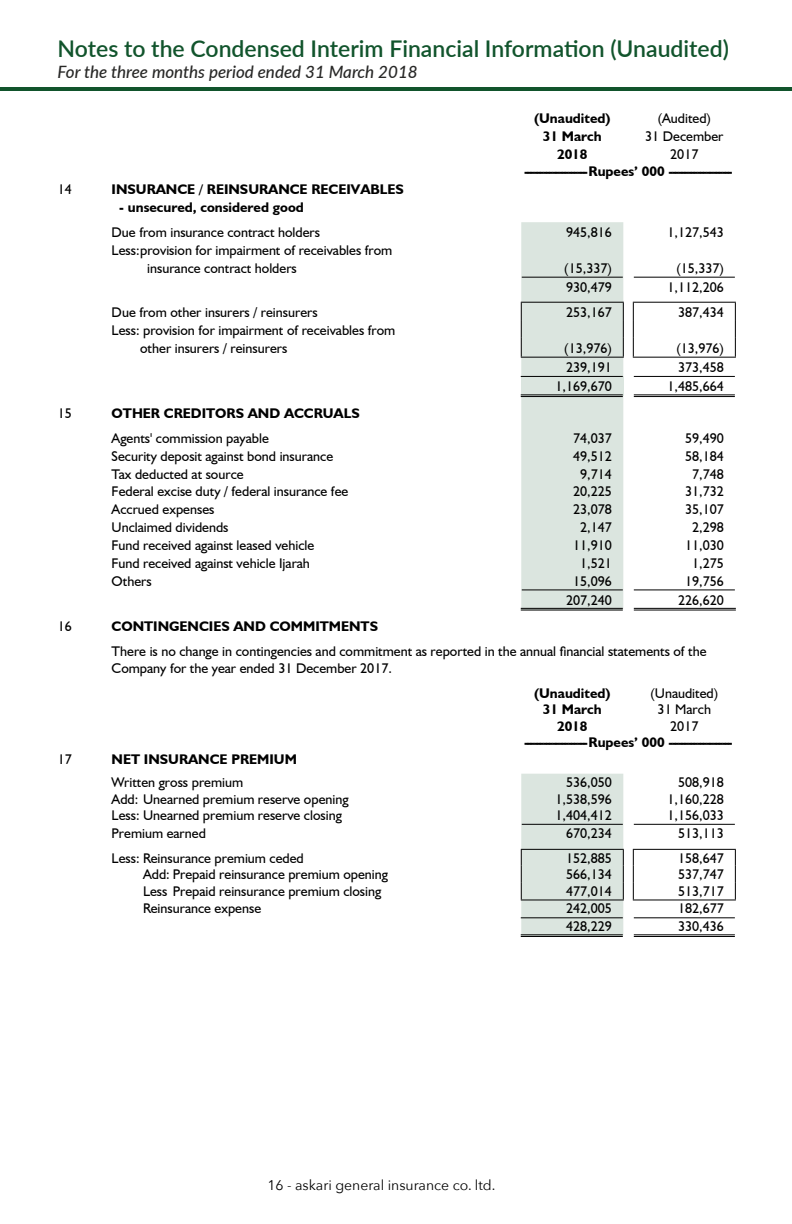
<style>
.page{position:relative;width:792px;height:1224px;background:#fff}
.page>*{position:absolute;margin:0;border:0;box-sizing:border-box;transform-origin:0 0}
.t1{font:600 23px "Lato";color:#11542c}
.t2{font:italic 500 17px "Lato";color:#282827}
.t3{font:14px/17.8px "Humanist 521 BT";color:#000}
.t4{font:700 14px "Humanist 521 BT";color:#000}
.t5{font:14px "Avenir Next";color:#000}
</style>
<div class="page">
<hr style="left:0;top:88px;width:792px;height:3px;background:#11542c">
<div style="left:521px;top:222px;width:102px;height:386px;background:#dbe5df"></div>
<div style="left:521px;top:376px;width:102px;height:20px;background:#dbe5df"></div>
<hr style="left:521px;top:608px;width:102px;height:2px;background:#dbe5df">
<hr style="left:522px;top:277px;width:101px;height:1px;background:#000">
<hr style="left:634px;top:277px;width:101px;height:1px;background:#000">
<hr style="left:634px;top:376px;width:101px;height:1px;background:#000">
<hr style="left:522px;top:589px;width:101px;height:1px;background:#000">
<hr style="left:634px;top:589px;width:101px;height:1px;background:#000">
<hr style="left:521px;top:302px;width:103px;height:1px;background:#000">
<svg style="left:521px;top:303px;width:1px;height:54px"></svg>
<svg style="left:623px;top:303px;width:1px;height:54px"></svg>
<hr style="left:521px;top:357px;width:103px;height:1px;background:#000">
<hr style="left:633px;top:302px;width:103px;height:1px;background:#000">
<svg style="left:633px;top:303px;width:1px;height:54px"></svg>
<svg style="left:735px;top:303px;width:1px;height:54px"></svg>
<hr style="left:633px;top:357px;width:103px;height:1px;background:#000">
<hr style="left:521px;top:376px;width:102px;height:1px;background:#000">
<hr style="left:521px;top:395px;width:102px;height:1px;background:#000">
<hr style="left:521px;top:396px;width:102px;height:1px;background:#000">
<hr style="left:634px;top:395px;width:101px;height:1px;background:#000">
<hr style="left:634px;top:396px;width:101px;height:1px;background:#000">
<hr style="left:521px;top:608px;width:102px;height:1px;background:#000">
<hr style="left:521px;top:610px;width:102px;height:1px;background:#000">
<hr style="left:634px;top:608px;width:102px;height:1px;background:#000">
<hr style="left:634px;top:610px;width:102px;height:1px;background:#000">
<hr style="left:634px;top:824px;width:101px;height:1px;background:#000">
<hr style="left:634px;top:917px;width:101px;height:1px;background:#000">
<div style="left:521px;top:774px;width:103px;height:162px;background:#dbe5df"></div>
<hr style="left:521px;top:899px;width:103px;height:1px;background:#000">
<hr style="left:633px;top:849px;width:103px;height:1px;background:#000">
<svg style="left:633px;top:850px;width:1px;height:49px"></svg>
<svg style="left:735px;top:850px;width:1px;height:49px"></svg>
<hr style="left:633px;top:899px;width:103px;height:1px;background:#000">
<hr style="left:634px;top:934px;width:101px;height:1px;background:#000">
<hr style="left:634px;top:936px;width:101px;height:1px;background:#000">
<hr style="left:521px;top:917px;width:102px;height:1px;background:#000">
<hr style="left:521px;top:934px;width:102px;height:1px;background:#000">
<hr style="left:521px;top:936px;width:102px;height:1px;background:#000">
<h1 class="t1" style="left:58px;top:32px;width:673px">Notes to the Condensed Interim Financial Information (Unaudited)</h1>
<p class="t2" style="left:58px;top:60px;width:362px">For the three months period ended 31 March 2018</p>
<p class="t4" style="left:534px;top:109px;width:78px">(Unaudited)</p>
<p class="t3" style="left:658px;top:109px;width:55px">(Audited)</p>
<p class="t4" style="left:543px;top:127px;width:61px">31 March</p>
<p class="t3" style="left:645px;top:127px;width:80px">31 December</p>
<p class="t4" style="left:557px;top:145px;width:32px">2018</p>
<p class="t3" style="left:670px;top:145px;width:30px">2017</p>
<p class="t4" style="left:524px;top:163px;width:210px">-------------------- Rupees’ 000 --------------------</p>
<p class="t3" style="left:58px;top:180px;width:16px">14</p>
<p class="t4" style="left:112px;top:181px;width:294px">INSURANCE / REINSURANCE RECEIVABLES</p>
<p class="t4" style="left:119px;top:199px;width:186px">- unsecured, considered good</p>
<p class="t3" style="left:112px;top:223px;width:210px">Due from insurance contract holders</p>
<p class="t3" style="left:566px;top:223px;width:47px">945,816</p>
<p class="t3" style="left:668px;top:223px;width:58px">1,127,543</p>
<p class="t3" style="left:147px;top:241px;width:247px;text-indent:-36px">Less:provision for impairment of receivables from insurance contract holders</p>
<p class="t3" style="left:564px;top:259px;width:49px">(15,337)</p>
<p class="t3" style="left:676px;top:259px;width:49px">(15,337)</p>
<p class="t3" style="left:566px;top:278px;width:47px">930,479</p>
<p class="t3" style="left:668px;top:278px;width:58px">1,112,206</p>
<p class="t3" style="left:112px;top:303px;width:208px">Due from other insurers / reinsurers</p>
<p class="t3" style="left:566px;top:303px;width:47px">253,167</p>
<p class="t3" style="left:678px;top:303px;width:47px">387,434</p>
<p class="t3" style="left:140px;top:321px;width:257px;text-indent:-29px">Less: provision for impairment of receivables from other insurers / reinsurers</p>
<p class="t3" style="left:564px;top:339px;width:49px">(13,976)</p>
<p class="t3" style="left:676px;top:339px;width:49px">(13,976)</p>
<p class="t3" style="left:566px;top:358px;width:47px">239,191</p>
<p class="t3" style="left:678px;top:358px;width:47px">373,458</p>
<p class="t3" style="left:555px;top:377px;width:58px">1,169,670</p>
<p class="t3" style="left:668px;top:377px;width:58px">1,485,664</p>
<p class="t3" style="left:58px;top:404px;width:16px">15</p>
<p class="t4" style="left:112px;top:404px;width:250px">OTHER CREDITORS AND ACCRUALS</p>
<p class="t3" style="left:112px;top:429px;width:159px">Agents' commission payable</p>
<p class="t3" style="left:573px;top:429px;width:40px">74,037</p>
<p class="t3" style="left:685px;top:429px;width:40px">59,490</p>
<p class="t3" style="left:112px;top:447px;width:223px">Security deposit against bond insurance</p>
<p class="t3" style="left:573px;top:447px;width:40px">49,512</p>
<p class="t3" style="left:685px;top:447px;width:40px">58,184</p>
<p class="t3" style="left:112px;top:465px;width:134px">Tax deducted at source</p>
<p class="t3" style="left:580px;top:465px;width:33px">9,714</p>
<p class="t3" style="left:692px;top:465px;width:33px">7,748</p>
<p class="t3" style="left:112px;top:482px;width:238px">Federal excise duty / federal insurance fee</p>
<p class="t3" style="left:573px;top:482px;width:40px">20,225</p>
<p class="t3" style="left:685px;top:482px;width:40px">31,732</p>
<p class="t3" style="left:112px;top:500px;width:104px">Accrued expenses</p>
<p class="t3" style="left:573px;top:500px;width:40px">23,078</p>
<p class="t3" style="left:685px;top:500px;width:40px">35,107</p>
<p class="t3" style="left:112px;top:518px;width:118px">Unclaimed dividends</p>
<p class="t3" style="left:580px;top:518px;width:33px">2,147</p>
<p class="t3" style="left:692px;top:518px;width:33px">2,298</p>
<p class="t3" style="left:112px;top:536px;width:204px">Fund received against leased vehicle</p>
<p class="t3" style="left:573px;top:536px;width:40px">11,910</p>
<p class="t3" style="left:685px;top:536px;width:40px">11,030</p>
<p class="t3" style="left:112px;top:554px;width:200px">Fund received against vehicle Ijarah</p>
<p class="t3" style="left:580px;top:554px;width:33px">1,521</p>
<p class="t3" style="left:692px;top:554px;width:33px">1,275</p>
<p class="t3" style="left:112px;top:572px;width:42px">Others</p>
<p class="t3" style="left:573px;top:572px;width:40px">15,096</p>
<p class="t3" style="left:685px;top:572px;width:40px">19,756</p>
<p class="t3" style="left:566px;top:591px;width:47px">207,240</p>
<p class="t3" style="left:678px;top:591px;width:47px">226,620</p>
<p class="t3" style="left:58px;top:617px;width:16px">16</p>
<p class="t4" style="left:112px;top:618px;width:268px">CONTINGENCIES AND COMMITMENTS</p>
<p class="t3" style="left:112px;top:643px;width:596px;line-height:16.8px">There is no change in contingencies and commitment as reported in the annual financial statements of the<br>Company for the year ended 31 December 2017.</p>
<p class="t4" style="left:534px;top:685px;width:78px">(Unaudited)</p>
<p class="t3" style="left:650px;top:684px;width:69px">(Unaudited)</p>
<p class="t4" style="left:543px;top:701px;width:61px">31 March</p>
<p class="t3" style="left:658px;top:700px;width:55px">31 March</p>
<p class="t4" style="left:557px;top:717px;width:32px">2018</p>
<p class="t3" style="left:670px;top:717px;width:30px">2017</p>
<p class="t4" style="left:524px;top:734px;width:210px">-------------------- Rupees’ 000 --------------------</p>
<p class="t3" style="left:58px;top:750px;width:16px">17</p>
<p class="t4" style="left:112px;top:750px;width:187px">NET INSURANCE PREMIUM</p>
<p class="t3" style="left:112px;top:773px;width:133px">Written gross premium</p>
<p class="t3" style="left:566px;top:773px;width:47px">536,050</p>
<p class="t3" style="left:678px;top:773px;width:47px">508,918</p>
<p class="t3" style="left:112px;top:790px;width:239px">Add: Unearned premium reserve opening</p>
<p class="t3" style="left:555px;top:790px;width:58px">1,538,596</p>
<p class="t3" style="left:667px;top:790px;width:58px">1,160,228</p>
<p class="t3" style="left:112px;top:806px;width:232px">Less: Unearned premium reserve closing</p>
<p class="t3" style="left:555px;top:806px;width:58px">1,404,412</p>
<p class="t3" style="left:667px;top:806px;width:58px">1,156,033</p>
<p class="t3" style="left:112px;top:824px;width:96px">Premium earned</p>
<p class="t3" style="left:566px;top:824px;width:47px">670,234</p>
<p class="t3" style="left:678px;top:824px;width:47px">513,113</p>
<p class="t3" style="left:112px;top:849px;width:194px">Less: Reinsurance premium ceded</p>
<p class="t3" style="left:566px;top:849px;width:47px">152,885</p>
<p class="t3" style="left:678px;top:849px;width:47px">158,647</p>
<p class="t3" style="left:143px;top:865px;width:247px">Add: Prepaid reinsurance premium opening</p>
<p class="t3" style="left:566px;top:865px;width:47px">566,134</p>
<p class="t3" style="left:678px;top:865px;width:47px">537,747</p>
<p class="t3" style="left:143px;top:882px;width:240px">Less Prepaid reinsurance premium closing</p>
<p class="t3" style="left:566px;top:882px;width:47px">477,014</p>
<p class="t3" style="left:678px;top:882px;width:47px">513,717</p>
<p class="t3" style="left:143px;top:900px;width:120px">Reinsurance expense</p>
<p class="t3" style="left:566px;top:900px;width:47px">242,005</p>
<p class="t3" style="left:678px;top:900px;width:47px">182,677</p>
<p class="t3" style="left:566px;top:917px;width:47px">428,229</p>
<p class="t3" style="left:678px;top:917px;width:47px">330,436</p>
<p class="t5" style="left:267px;top:1173px;width:229px">16 - askari general insurance co. ltd.</p>
</div>
